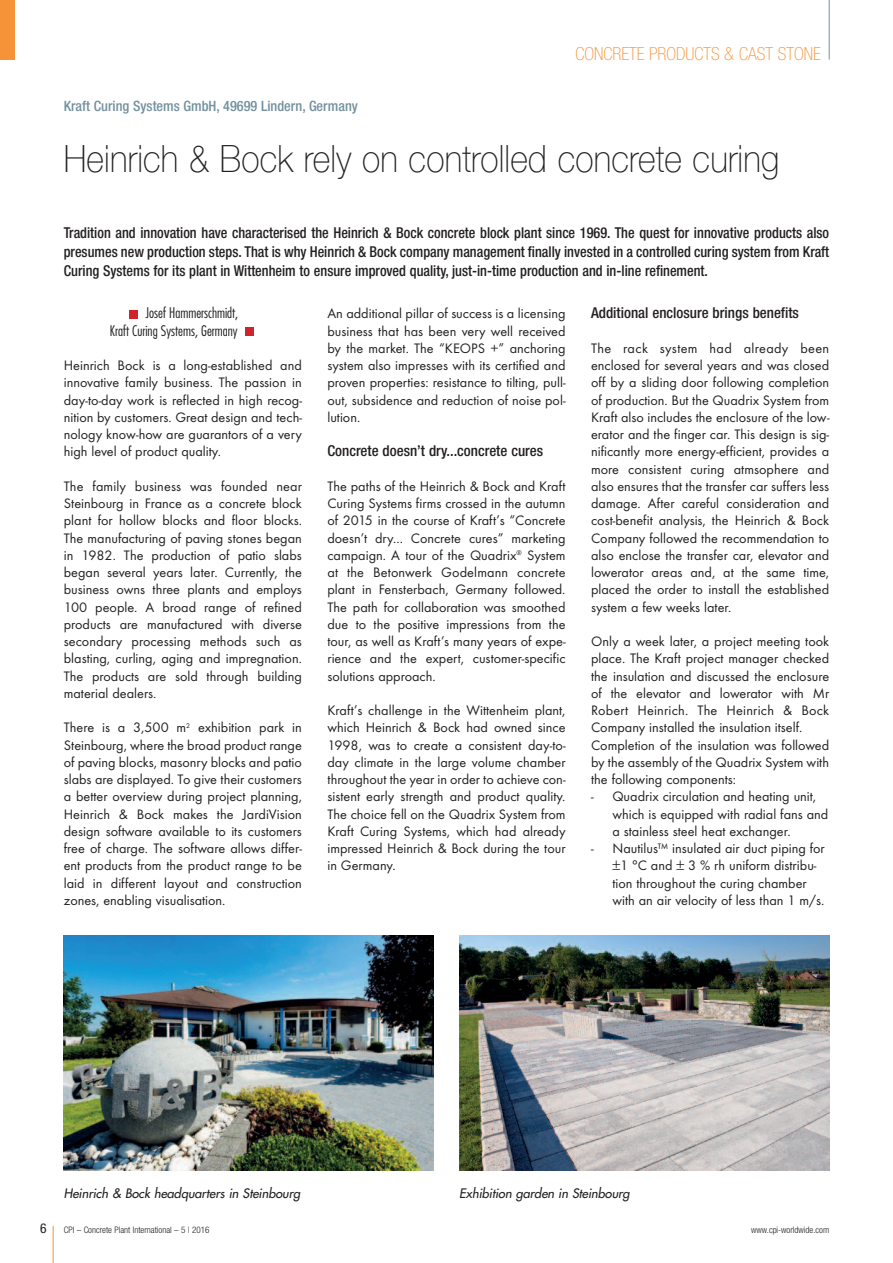
<style>
.page{position:relative;width:893px;height:1263px;background:#fff}
.page>*{position:absolute;margin:0;border:0;box-sizing:border-box;transform-origin:0 0}
.t1{font:100 37.5px "Helvetica Neue";letter-spacing:.005em;color:#231f20;scale:.9 1}
.t2{font:100 condensed 18px "Helvetica Neue";color:#f69238}
.t3{font:500 condensed 15px/18.8px "Helvetica Neue";color:#231f20;text-align:justify;scale:.95 1}
.t4{font:500 condensed 15px "Helvetica Neue";color:#231f20}
.t5{font:14.25px/17.2px "Futura T";color:#231f20;text-align:justify}
.t6{font:300 condensed 14.25px/17.2px "Futura";color:#231f20;text-align:right}
.t7{font:500 condensed 14.25px "Helvetica Neue";color:#73909f}
.t8{font:condensed 13.5px "Helvetica Neue";color:#231f20}
.t9{font:italic 12.75px "Futura";letter-spacing:-.005em;color:#231f20}
.t10{font:300 condensed 9px "Helvetica Neue";color:#231f20}
</style>
<div class="page">
<hr style="left:53px;top:1226px;width:1px;height:37px;background:#f69238">
<hr style="left:829px;top:0;width:1px;height:60px;background:#73909f">
<div style="left:0;top:0;width:15px;height:60px;background:#f69238"></div>
<div style="left:129px;top:310px;width:9px;height:8px;background:#d1232a"></div>
<div style="left:246px;top:327px;width:8px;height:9px;background:#d1232a"></div>
<img style="left:64px;top:935px;width:370px;height:235px">
<img style="left:459px;top:935px;width:370px;height:235px">
<p class="t7" style="left:64px;top:101px;width:296px">Kraft Curing Systems GmbH, 49699 Lindern, Germany</p>
<p class="t2" style="left:575px;top:47px;width:247px">CONCRETE PRODUCTS &amp; CAST STONE</p>
<h1 class="t1" style="left:64px;top:136px;width:796px">Heinrich &amp; Bock rely on controlled concrete curing</h1>
<p class="t3" style="left:64px;top:225px;width:807px">Tradition and innovation have characterised the Heinrich &amp; Bock concrete block plant since 1969. The quest for innovative products also presumes new production steps. That is why Heinrich &amp; Bock company management finally invested in a controlled curing system from Kraft Curing Systems for its plant in Wittenheim to ensure improved quality, just-in-time production and in-line refinement.</p>
<p class="t6" style="left:110px;top:305px;width:130px">Josef Hammerschmidt,<br>Kraft Curing Systems, Germany</p>
<p class="t5" style="left:64px;top:356px;width:240px">Heinrich Bock is a long-established and innovative family business. The passion in day-to-day work is reflected in high recog&shy;nition by customers. Great design and tech&shy;nology know-how are guarantors of a very high level of product quality.</p>
<p class="t5" style="left:64px;top:477px;width:240px">The family business was founded near Steinbourg in France as a concrete block plant for hollow blocks and floor blocks.<br>The manufacturing of paving stones began in 1982. The production of patio slabs began several years later. Currently, the business owns three plants and employs 100 people. A broad range of refined products are manufactured with diverse secondary processing methods such as blasting, curling, aging and impregnation.<br>The products are sold through building material dealers.</p>
<p class="t5" style="left:64px;top:719px;width:240px">There is a 3,500 m<sup>2</sup> exhibition park in Steinbourg, where the broad product range of paving blocks, masonry blocks and patio slabs are displayed. To give their customers a better overview during project planning, Heinrich &amp; Bock makes the JardiVision design software available to its customers free of charge. The software allows differ&shy;ent products from the product range to be laid in different layout and construction zones, enabling visualisation.</p>
<p class="t5" style="left:327px;top:305px;width:240px">An additional pillar of success is a licensing business that has been very well received by the market. The “KEOPS +” anchoring system also impresses with its certified and proven properties: resistance to tilting, pull&shy;out, subsidence and reduction of noise pol&shy;lution.</p>
<p class="t4" style="left:327px;top:446px;width:217px">Concrete doesn’t dry...concrete cures</p>
<p class="t5" style="left:327px;top:477px;width:240px">The paths of the Heinrich &amp; Bock and Kraft Curing Systems firms crossed in the autumn of 2015 in the course of Kraft’s “Concrete doesn’t dry... Concrete cures” marketing campaign. A tour of the Quadrix<sup>®</sup> System at the Betonwerk Godelmann concrete plant in Fensterbach, Germany followed.<br>The path for collaboration was smoothed due to the positive impressions from the tour, as well as Kraft’s many years of expe&shy;rience and the expert, customer-specific solutions approach.</p>
<p class="t5" style="left:327px;top:701px;width:240px">Kraft’s challenge in the Wittenheim plant, which Heinrich &amp; Bock had owned since 1998, was to create a consistent day-to&shy;day climate in the large volume chamber throughout the year in order to achieve con&shy;sistent early strength and product quality.<br>The choice fell on the Quadrix System from Kraft Curing Systems, which had already impressed Heinrich &amp; Bock during the tour in Germany.</p>
<p class="t4" style="left:591px;top:308px;width:209px">Additional enclosure brings benefits</p>
<p class="t5" style="left:591px;top:339px;width:240px">The rack system had already been enclosed for several years and was closed off by a sliding door following completion of production. But the Quadrix System from Kraft also includes the enclosure of the low&shy;erator and the finger car. This design is sig&shy;nificantly more energy-efficient, provides a more consistent curing atmsophere and also ensures that the transfer car suffers less damage. After careful consideration and cost-benefit analysis, the Heinrich &amp; Bock Company followed the recommendation to also enclose the transfer car, elevator and lowerator areas and, at the same time, placed the order to install the established system a few weeks later.</p>
<p class="t5" style="left:591px;top:632px;width:240px;text-align:left">Only a week later, a project meeting took place. The Kraft project manager checked the insulation and discussed the enclosure of the elevator and lowerator with Mr Robert Heinrich. The Heinrich &amp; Bock Company installed the insulation itself.<br>Completion of the insulation was followed by the assembly of the Quadrix System with the following components:</p>
<p class="t5" style="left:612px;top:788px;width:218px;text-align:left;text-indent:-21px">- Quadrix circulation and heating unit, which is equipped with radial fans and a stainless steel heat exchanger.</p>
<p class="t5" style="left:612px;top:839px;width:214px;text-align:left;text-indent:-21px">- Nautilus™ insulated air duct piping for ±1 °C and ± 3 % rh uniform distribu&shy;tion throughout the curing chamber with an air velocity of less than 1 m/s.</p>
<p class="t9" style="left:64px;top:1187px;width:238px">Heinrich &amp; Bock headquarters in Steinbourg</p>
<p class="t9" style="left:459px;top:1187px;width:172px">Exhibition garden in Steinbourg</p>
<p class="t8" style="left:40px;top:1223px;width:8px">6</p>
<p class="t10" style="left:64px;top:1226px;width:147px">CPI – Concrete Plant International – 5 | 2016</p>
<p class="t10" style="left:751px;top:1226px;width:79px">www.cpi-worldwide.com</p>
</div>
